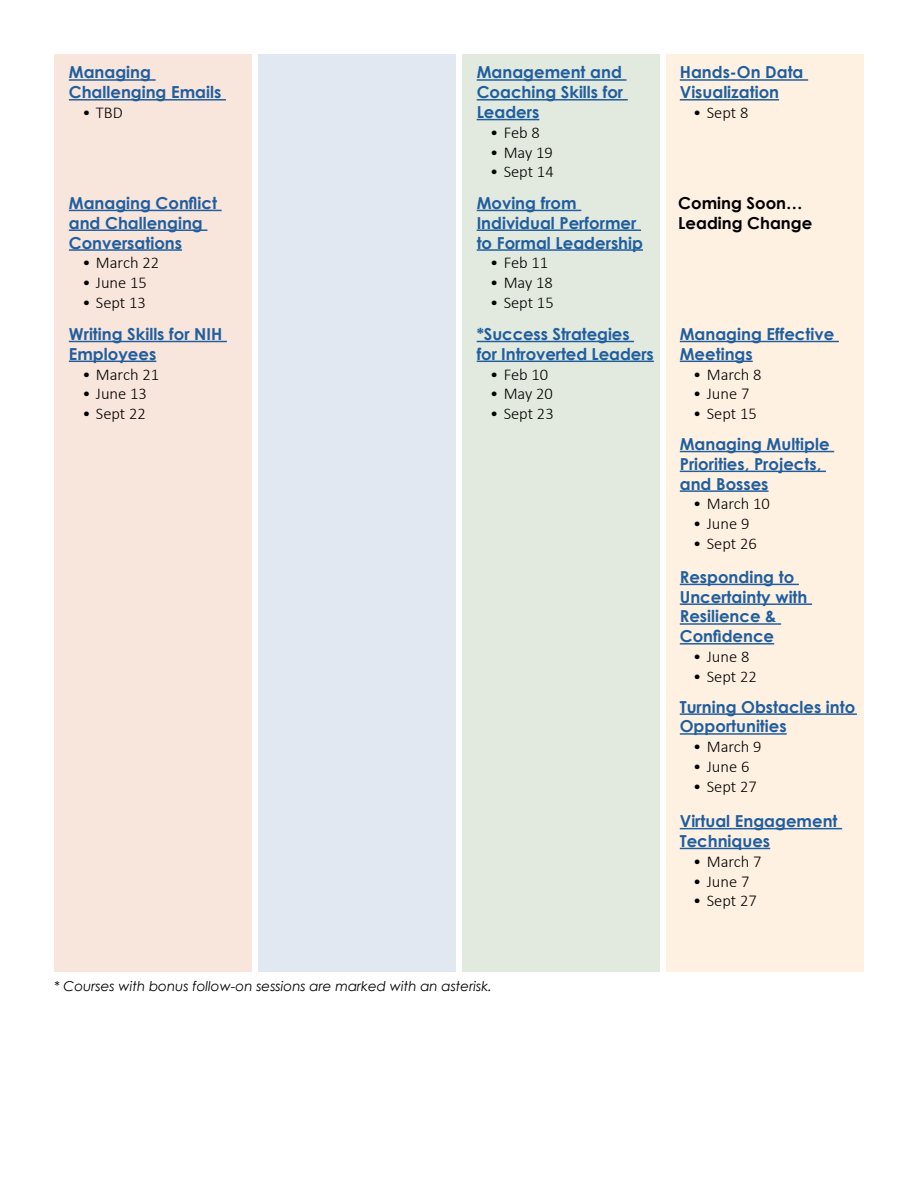
<style>
.page{position:relative;width:918px;height:1188px;background:#fff}
.page>*{position:absolute;margin:0;border:0;box-sizing:border-box;transform-origin:0 0}
.t1{font:700 16.5px/19.8px "Century Gothic";color:#215e9e}
.t2{font:300 16.5px "Calibri";color:#000}
.t3{font:700 16.5px/19.8px "Century Gothic";color:#000}
.t4{font:italic 13.5px "Century Gothic";color:#000}
</style>
<div class="page">
<div style="left:54px;top:54px;width:198px;height:918px;background:#f8e5dc"></div>
<div style="left:258px;top:54px;width:198px;height:918px;background:#e1e8f2"></div>
<div style="left:462px;top:54px;width:198px;height:918px;background:#e2eadf"></div>
<div style="left:666px;top:54px;width:198px;height:918px;background:#fff1e2"></div>
<hr style="left:69px;top:79px;width:87px;height:2px;background:#215e9e">
<hr style="left:69px;top:99px;width:157px;height:2px;background:#215e9e">
<hr style="left:69px;top:210px;width:153px;height:1px;background:#215e9e">
<hr style="left:69px;top:229px;width:138px;height:2px;background:#215e9e">
<hr style="left:69px;top:249px;width:113px;height:2px;background:#215e9e">
<hr style="left:69px;top:341px;width:158px;height:1px;background:#215e9e">
<hr style="left:69px;top:361px;width:87px;height:1px;background:#215e9e">
<hr style="left:477px;top:79px;width:150px;height:2px;background:#215e9e">
<hr style="left:477px;top:99px;width:151px;height:2px;background:#215e9e">
<hr style="left:477px;top:119px;width:62px;height:1px;background:#215e9e">
<hr style="left:477px;top:210px;width:104px;height:1px;background:#215e9e">
<hr style="left:477px;top:229px;width:164px;height:2px;background:#215e9e">
<hr style="left:477px;top:249px;width:166px;height:2px;background:#215e9e">
<hr style="left:477px;top:341px;width:157px;height:1px;background:#215e9e">
<hr style="left:477px;top:361px;width:177px;height:1px;background:#215e9e">
<hr style="left:680px;top:713px;width:177px;height:2px;background:#215e9e">
<hr style="left:680px;top:733px;width:107px;height:2px;background:#215e9e">
<hr style="left:680px;top:828px;width:162px;height:1px;background:#215e9e">
<hr style="left:680px;top:848px;width:90px;height:1px;background:#215e9e">
<hr style="left:680px;top:341px;width:159px;height:1px;background:#215e9e">
<hr style="left:680px;top:361px;width:73px;height:1px;background:#215e9e">
<hr style="left:680px;top:451px;width:154px;height:1px;background:#215e9e">
<hr style="left:680px;top:471px;width:146px;height:1px;background:#215e9e">
<hr style="left:680px;top:490px;width:89px;height:2px;background:#215e9e">
<hr style="left:680px;top:584px;width:119px;height:1px;background:#215e9e">
<hr style="left:680px;top:603px;width:132px;height:2px;background:#215e9e">
<hr style="left:680px;top:623px;width:101px;height:2px;background:#215e9e">
<hr style="left:680px;top:643px;width:94px;height:2px;background:#215e9e">
<hr style="left:680px;top:79px;width:128px;height:2px;background:#215e9e">
<hr style="left:680px;top:99px;width:99px;height:2px;background:#215e9e">
<h3 class="t1" style="left:69px;top:62px;width:154px">Managing<br>Challenging Emails</h3>
<p class="t2" style="left:82px;top:102px;width:42px">• TBD</p>
<h3 class="t1" style="left:69px;top:192px;width:150px">Managing Conflict and Challenging<br>Conversations</h3>
<p class="t2" style="left:82px;top:253px;width:78px">• March 22</p>
<p class="t2" style="left:82px;top:272px;width:66px">• June 15</p>
<p class="t2" style="left:82px;top:292px;width:65px">• Sept 13</p>
<h3 class="t1" style="left:69px;top:323px;width:155px">Writing Skills for NIH<br>Employees</h3>
<p class="t2" style="left:82px;top:364px;width:78px">• March 21</p>
<p class="t2" style="left:82px;top:384px;width:66px">• June 13</p>
<p class="t2" style="left:82px;top:403px;width:65px">• Sept 22</p>
<h3 class="t1" style="left:477px;top:62px;width:148px;text-align:justify">Management and Coaching Skills for Leaders</h3>
<p class="t2" style="left:490px;top:122px;width:51px">• Feb 8</p>
<p class="t2" style="left:490px;top:142px;width:64px">• May 19</p>
<p class="t2" style="left:490px;top:162px;width:65px">• Sept 14</p>
<h3 class="t1" style="left:477px;top:192px;width:168px">Moving from<br>Individual Performer to Formal Leadership</h3>
<p class="t2" style="left:490px;top:253px;width:60px">• Feb 11</p>
<p class="t2" style="left:490px;top:272px;width:64px">• May 18</p>
<p class="t2" style="left:490px;top:292px;width:65px">• Sept 15</p>
<h3 class="t1" style="left:477px;top:323px;width:179px">*Success Strategies for Introverted Leaders</h3>
<p class="t2" style="left:490px;top:364px;width:60px">• Feb 10</p>
<p class="t2" style="left:490px;top:384px;width:64px">• May 20</p>
<p class="t2" style="left:490px;top:403px;width:65px">• Sept 23</p>
<h3 class="t1" style="left:680px;top:62px;width:125px">Hands-On Data<br>Visualization</h3>
<p class="t2" style="left:693px;top:102px;width:57px">• Sept 8</p>
<h3 class="t3" style="left:678px;top:192px;width:135px">Coming Soon…<br>Leading Change</h3>
<h3 class="t1" style="left:680px;top:323px;width:156px">Managing Effective<br>Meetings</h3>
<p class="t2" style="left:693px;top:364px;width:70px">• March 8</p>
<p class="t2" style="left:693px;top:384px;width:58px">• June 7</p>
<p class="t2" style="left:693px;top:403px;width:65px">• Sept 15</p>
<h3 class="t1" style="left:680px;top:433px;width:151px">Managing Multiple<br>Priorities, Projects, and Bosses</h3>
<p class="t2" style="left:693px;top:494px;width:78px">• March 10</p>
<p class="t2" style="left:693px;top:514px;width:58px">• June 9</p>
<p class="t2" style="left:693px;top:533px;width:65px">• Sept 26</p>
<h3 class="t1" style="left:680px;top:566px;width:129px">Responding to<br>Uncertainty with<br>Resilience &amp;<br>Confidence</h3>
<p class="t2" style="left:693px;top:646px;width:58px">• June 8</p>
<p class="t2" style="left:693px;top:666px;width:65px">• Sept 22</p>
<h3 class="t1" style="left:680px;top:696px;width:177px">Turning Obstacles into<br>Opportunities</h3>
<p class="t2" style="left:693px;top:737px;width:70px">• March 9</p>
<p class="t2" style="left:693px;top:756px;width:58px">• June 6</p>
<p class="t2" style="left:693px;top:776px;width:65px">• Sept 27</p>
<h3 class="t1" style="left:680px;top:811px;width:159px">Virtual Engagement<br>Techniques</h3>
<p class="t2" style="left:693px;top:851px;width:70px">• March 7</p>
<p class="t2" style="left:693px;top:871px;width:58px">• June 7</p>
<p class="t2" style="left:693px;top:891px;width:65px">• Sept 27</p>
<p class="t4" style="left:54px;top:976px;width:439px">* Courses with bonus follow-on sessions are marked with an asterisk.</p>
</div>
